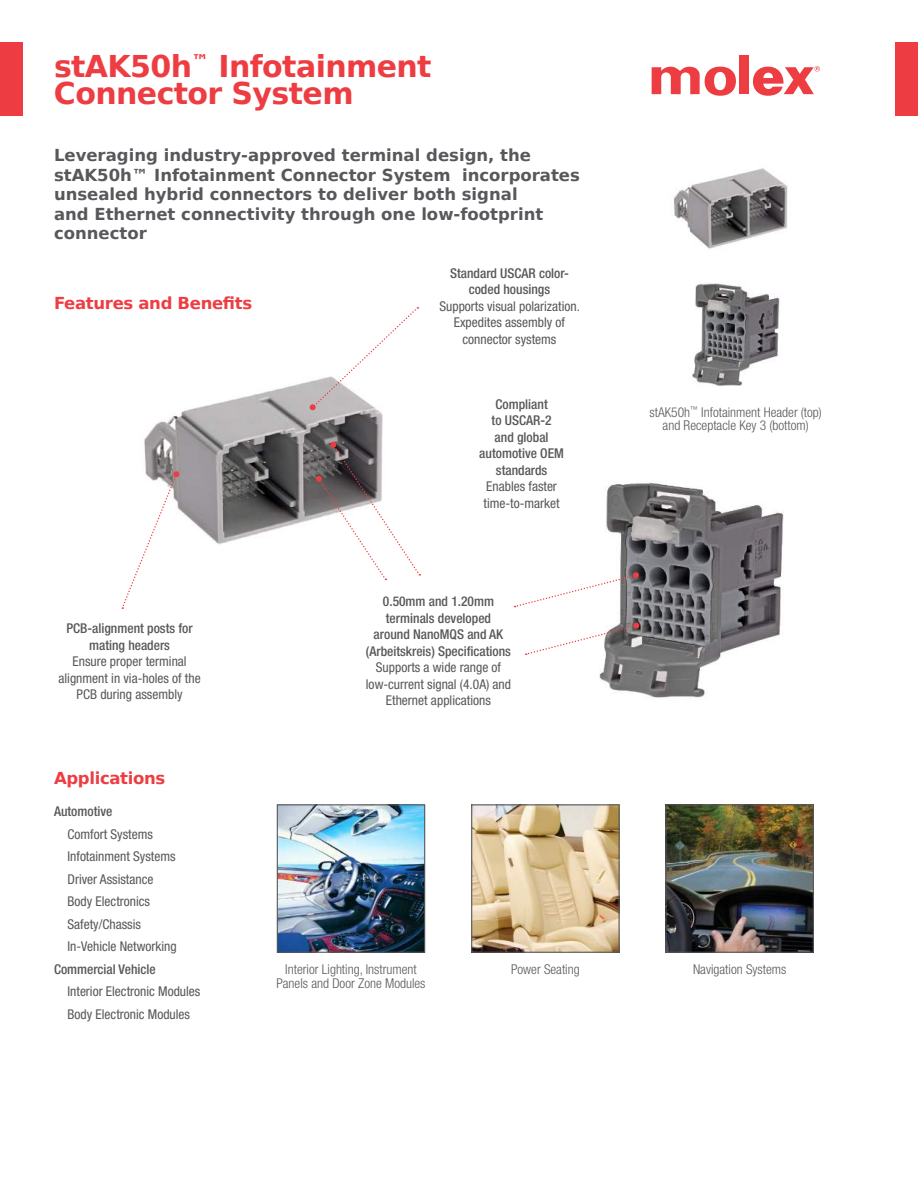
<style>
.page{position:relative;width:918px;height:1188px;background:#fff}
.page>*{position:absolute;margin:0;border:0;box-sizing:border-box;transform-origin:0 0}
.t1{font:700 30px/27px "Bitstream Vera Sans";letter-spacing:-.02em;color:#ee3d42}
.t2{font:700 16.5px/19.5px "Bitstream Vera Sans";color:#57585b}
.t3{font:700 16.5px "Bitstream Vera Sans";letter-spacing:-.02em;color:#ee3d42}
.t4{font:condensed 13.5px/16.5px "Helvetica Neue";color:#57585b}
.t5{font:500 condensed 13.5px/16.5px "Helvetica Neue";color:#57585b;text-align:center}
.t6{font:300 condensed 13.5px/13.5px "Helvetica Neue";color:#57585b;text-align:center}
</style>
<div class="page">
<img style="left:674px;top:168px;width:114px;height:81px">
<img style="left:692px;top:283px;width:88px;height:103px">
<div style="left:0;top:42px;width:23px;height:74px;background:#ee3d42"></div>
<div style="left:895px;top:42px;width:23px;height:74px;background:#ee3d42"></div>
<img style="left:473px;top:806px;width:145px;height:145px">
<div style="left:471px;top:804px;width:149px;height:149px;border:1px solid #57585b"></div>
<img style="left:279px;top:806px;width:144px;height:145px">
<div style="left:277px;top:804px;width:148px;height:149px;border:1px solid #57585b"></div>
<img style="left:667px;top:806px;width:145px;height:145px">
<div style="left:665px;top:804px;width:149px;height:149px;border:1px solid #57585b"></div>
<div style="left:739px;top:56px;width:10px;height:38px;background:#ee3d42"></div>
<svg style="left:652px;top:66px;width:84px;height:30px"></svg>
<svg style="left:753px;top:66px;width:67px;height:30px"></svg>
<img style="left:144px;top:381px;width:239px;height:163px">
<img style="left:599px;top:482px;width:185px;height:216px">
<svg style="left:121px;top:471px;width:59px;height:138px"></svg>
<svg style="left:309px;top:307px;width:109px;height:104px"></svg>
<svg style="left:316px;top:441px;width:104px;height:139px"></svg>
<svg style="left:515px;top:572px;width:124px;height:36px"></svg>
<svg style="left:526px;top:624px;width:111px;height:31px"></svg>
<svg style="left:633px;top:622px;width:7px;height:7px"></svg>
<h1 class="t1" style="left:54px;top:55px;width:379px">stAK50h<sup>™</sup> Infotainment<br>Connector System</h1>
<p class="t2" style="left:54px;top:147px;width:528px">Leveraging industry-approved terminal design, the stAK50h™ Infotainment Connector System incorporates unsealed hybrid connectors to deliver both signal<br>and Ethernet connectivity through one low-footprint connector</p>
<p class="t3" style="left:54px;top:294px;width:200px">Features and Bene昀椀ts</p>
<p class="t5" style="left:450px;top:266px;width:120px">Standard USCAR color&shy;coded housings</p>
<p class="t4" style="left:439px;top:299px;width:142px;text-align:center">Supports visual polarization.<br>Expedites assembly of connector systems</p>
<p class="t5" style="left:479px;top:397px;width:86px">Compliant<br>to USCAR-2<br>and global automotive OEM standards</p>
<p class="t4" style="left:484px;top:479px;width:78px">Enables faster time-to-market</p>
<p class="t6" style="left:650px;top:406px;width:174px">stAK50h<sup>™</sup> Infotainment Header (top) and Receptacle Key 3 (bottom)</p>
<p class="t5" style="left:66px;top:621px;width:128px">PCB-alignment posts for mating headers</p>
<p class="t4" style="left:59px;top:654px;width:144px;text-align:center">Ensure proper terminal alignment in via-holes of the<br>PCB during assembly</p>
<p class="t3" style="left:54px;top:771px;width:113px">Applications</p>
<p class="t5" style="left:54px;top:804px;width:60px">Automotive</p>
<p class="t4" style="left:68px;top:824px;width:111px;line-height:22.5px">Comfort Systems<br>Infotainment Systems<br>Driver Assistance<br>Body Electronics<br>Safety/Chassis<br>In-Vehicle Networking</p>
<p class="t5" style="left:54px;top:962px;width:103px">Commercial Vehicle</p>
<p class="t4" style="left:68px;top:981px;width:134px;line-height:22.5px">Interior Electronic Modules<br>Body Electronic Modules</p>
<p class="t5" style="left:366px;top:594px;width:147px">0.50mm and 1.20mm terminals developed<br>around NanoMQS and AK (Arbeitskreis) Specifications</p>
<p class="t4" style="left:366px;top:660px;width:147px;text-align:center">Supports a wide range of low-current signal (4.0A) and<br>Ethernet applications</p>
<p class="t6" style="left:276px;top:964px;width:151px">Interior Lighting, Instrument<br>Panels and Door Zone Modules</p>
<p class="t6" style="left:693px;top:964px;width:95px">Navigation Systems</p>
<p class="t6" style="left:511px;top:964px;width:70px">Power Seating</p>
</div>
